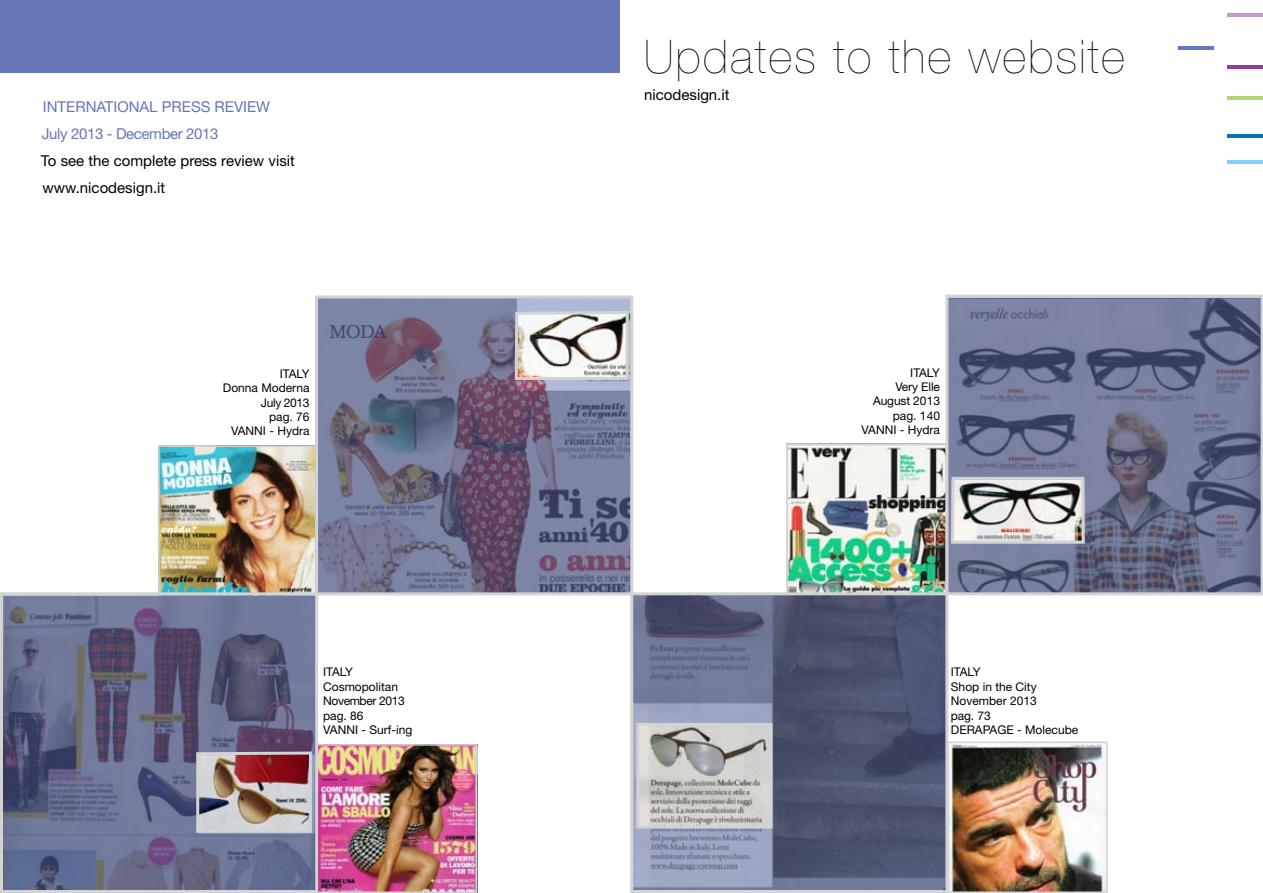
<style>
.page{position:relative;width:1263px;height:893px;background:#fff}
.page>*{position:absolute;margin:0;border:0;box-sizing:border-box;transform-origin:0 0}
.t1{font:200 46.5px "Helvetica Neue LT Pro";letter-spacing:.05em;color:#000}
.t2{font:15px/27px "Helvetica Neue LT Pro";color:#000}
.t3{font:15px/27px "Helvetica Neue LT Pro";color:#6576b9}
.t4{font:12px/14.4px "Helvetica Neue LT Pro";color:#000;text-align:right}
</style>
<div class="page">
<div style="left:0;top:0;width:619px;height:73px;background:#6576b9"></div>
<img style="left:950px;top:745px;width:154px;height:145px">
<div style="left:947px;top:742px;width:160px;height:151px;border:2px solid #d1d3d4"></div>
<img style="left:161px;top:448px;width:153px;height:143px">
<div style="left:158px;top:445px;width:159px;height:150px;border:2px solid #d1d3d4"></div>
<img style="left:789px;top:447px;width:155px;height:144px">
<div style="left:786px;top:444px;width:161px;height:151px;border:2px solid #d1d3d4"></div>
<img style="left:320px;top:747px;width:154px;height:143px">
<div style="left:316px;top:744px;width:161px;height:149px;border:2px solid #d1d3d4"></div>
<hr style="left:1227px;top:13px;width:36px;height:3px;background:#cb97c4">
<hr style="left:1179px;top:46px;width:35px;height:4px;background:#6576b9">
<hr style="left:1227px;top:65px;width:36px;height:4px;background:#903f98">
<hr style="left:1227px;top:96px;width:36px;height:4px;background:#b3d66f">
<hr style="left:1227px;top:134px;width:36px;height:4px;background:#0072bc">
<hr style="left:1227px;top:160px;width:36px;height:4px;background:#7ad3f7">
<svg style="left:314px;top:295px;width:320px;height:301px;background:#7d7c94"></svg>
<svg style="left:0;top:591px;width:320px;height:302px;background:#6f6f8b"></svg>
<svg style="left:629px;top:591px;width:321px;height:302px;background:#70768c"></svg>
<svg style="left:944px;top:294px;width:319px;height:303px;background:#767c96"></svg>
<p class="t3" style="left:42px;top:93px;width:230px">INTERNATIONAL PRESS REVIEW<br>July 2013 - December 2013</p>
<p class="t2" style="left:41px;top:147px;width:255px">To see the complete press review visit www.nicodesign.it</p>
<p class="t4" style="left:223px;top:366px;width:88px">ITALY<br>Donna Moderna<br>July 2013<br>pag. 76<br>VANNI - Hydra</p>
<p class="t4" style="left:323px;top:665px;width:91px;text-align:left">ITALY<br>Cosmopolitan<br>November 2013 pag. 86<br>VANNI - Surf-ing</p>
<h1 class="t1" style="left:644px;top:29px;width:482px">Updates to the website</h1>
<p class="t2" style="left:644px;top:81px;width:87px">nicodesign.it</p>
<p class="t4" style="left:861px;top:365px;width:80px">ITALY<br>Very Elle<br>August 2013 pag. 140<br>VANNI - Hydra</p>
<p class="t4" style="left:951px;top:665px;width:129px;text-align:left">ITALY<br>Shop in the City<br>November 2013<br>pag. 73<br>DERAPAGE - Molecube</p>
</div>
